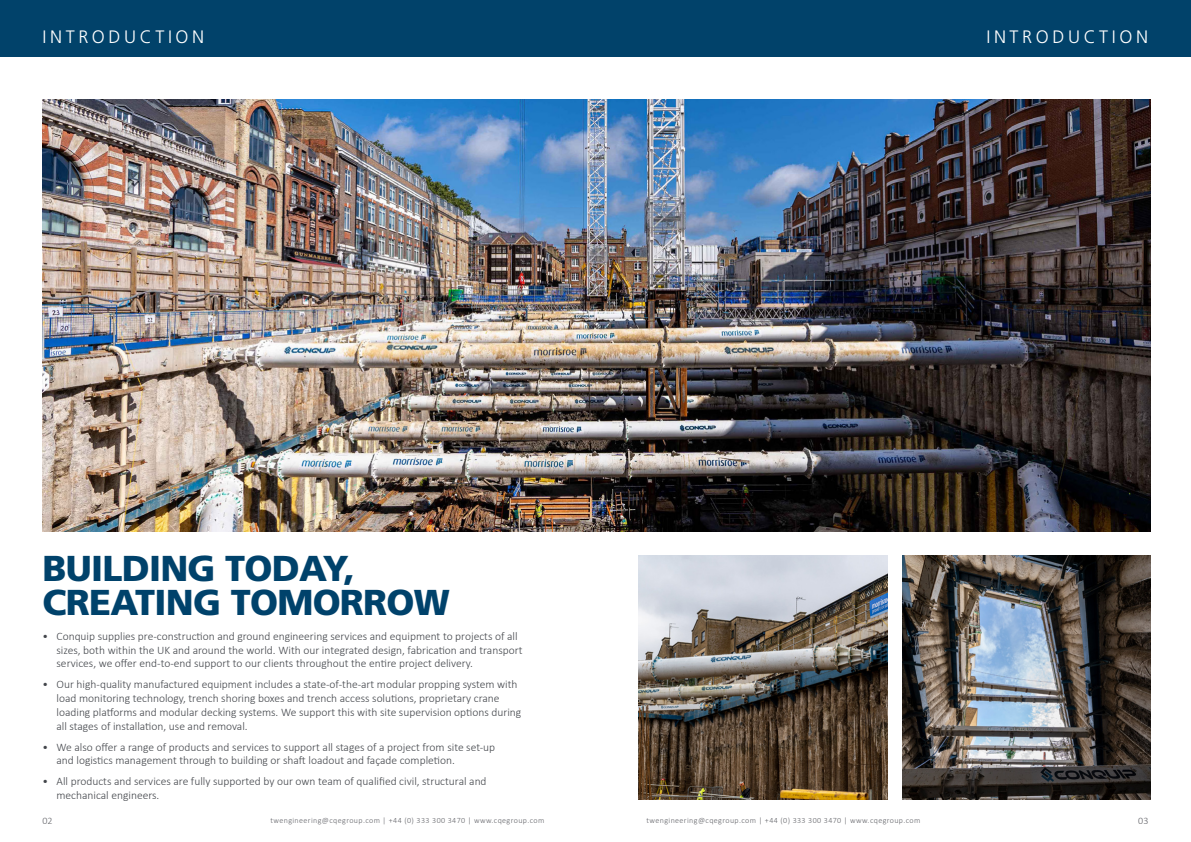
<style>
.page{position:relative;width:1191px;height:842px;background:#fff}
.page>*{position:absolute;margin:0;border:0;box-sizing:border-box;transform-origin:0 0}
.t1{font:900 36px/34px "Frutiger LT Std";letter-spacing:-.02em;color:#00426b}
.t2{font:300 18px "Frutiger LT Std";letter-spacing:.2em;color:#fff}
.t3{font:300 11.5px/13.8px "Calibri";color:#43464b}
.t4{font:300 10px "Calibri";color:#636469}
.t5{font:300 8px "Calibri";letter-spacing:.05em;color:#636469}
</style>
<div class="page">
<div style="left:0;top:0;width:1191px;height:57px;background:#01426a"></div>
<img style="left:43px;top:99px;width:1107px;height:432px">
<img style="left:638px;top:555px;width:249px;height:244px">
<img style="left:902px;top:555px;width:248px;height:244px">
<h2 class="t2" style="left:43px;top:26px;width:163px">INTRODUCTION</h2>
<h2 class="t2" style="left:986px;top:26px;width:163px">INTRODUCTION</h2>
<h1 class="t1" style="left:43px;top:551px;width:409px">BUILDING TODAY,<br>CREATING TOMORROW</h1>
<p class="t3" style="left:57px;top:629px;width:467px;text-indent:-14px">• Conquip supplies pre-construction and ground engineering services and equipment to projects of all sizes, both within the UK and around the world. With our integrated design, fabrication and transport services, we offer end-to-end support to our clients throughout the entire project delivery.</p>
<p class="t3" style="left:57px;top:677px;width:466px;text-indent:-14px">• Our high-quality manufactured equipment includes a state-of-the-art modular propping system with load monitoring technology, trench shoring boxes and trench access solutions, proprietary crane loading platforms and modular decking systems. We support this with site supervision options during all stages of installation, use and removal.</p>
<p class="t3" style="left:57px;top:740px;width:440px;text-indent:-14px">• We also offer a range of products and services to support all stages of a project from site set-up and logistics management through to building or shaft loadout and façade completion.</p>
<p class="t3" style="left:57px;top:774px;width:431px;text-indent:-14px">• All products and services are fully supported by our own team of qualified civil, structural and mechanical engineers.</p>
<p class="t4" style="left:43px;top:814px;width:12px">02</p>
<p class="t5" style="left:270px;top:816px;width:275px">twengineering@cqegroup.com | +44 (0) 333 300 3470 | www.cqegroup.com</p>
<p class="t5" style="left:646px;top:816px;width:275px">twengineering@cqegroup.com | +44 (0) 333 300 3470 | www.cqegroup.com</p>
<p class="t4" style="left:1138px;top:814px;width:12px">03</p>
</div>
